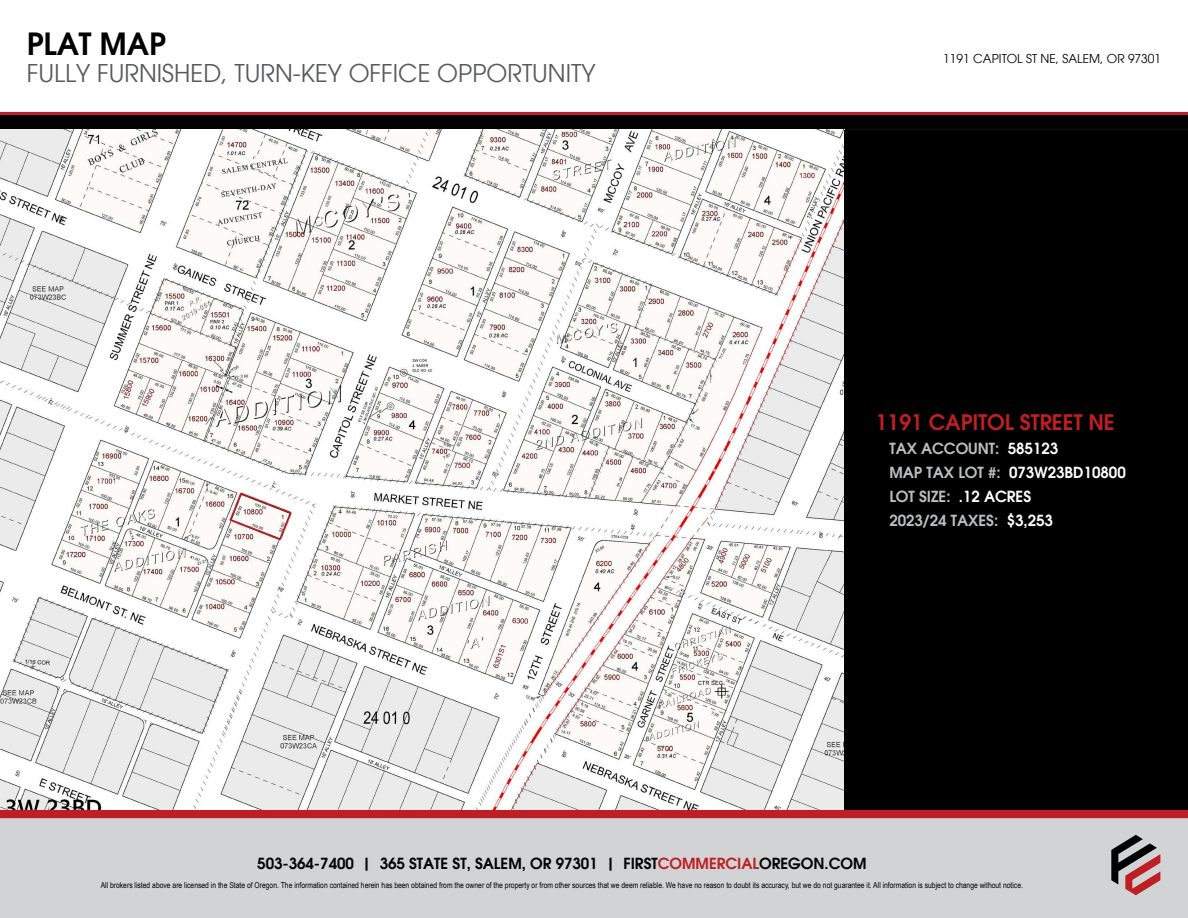
<style>
.page{position:relative;width:1188px;height:918px;background:#fff}
.page>*{position:absolute;margin:0;border:0;box-sizing:border-box;transform-origin:0 0}
.t1{font:600 30px "Avant Garde";color:#000}
.t2{font:24px "Avant Garde";color:#58595b}
.t3{font:600 21px "Avant Garde";color:#be1f24}
.t4{font:600 15px/24px "Avant Garde";color:#bcbec0}
.t5{font:600 15px "Avant Garde";color:#000}
.t6{font:12px "Avant Garde";color:#000}
.t7{font:8.25px "Arial Narrow";color:#000}
.s1{color:#fff}
.s2{color:#be1f24}
</style>
<div class="page">
<div style="left:1px;top:818px;width:1187px;height:100px;background:#d1d3d4"></div>
<div style="left:0;top:115px;width:1188px;height:15px;background:#000"></div>
<hr style="left:0;top:112px;width:1188px;height:3px;background:#be1f24">
<div style="left:0;top:809px;width:1188px;height:9px;background:#be1f24"></div>
<svg style="left:1111px;top:835px;width:49px;height:60px"></svg>
<img style="left:1px;top:130px;width:844px;height:679px">
<div style="left:845px;top:130px;width:343px;height:679px;background:#000"></div>
<h1 class="t1" style="left:27px;top:30px;width:141px">PLAT MAP</h1>
<h2 class="t2" style="left:27px;top:63px;width:570px">FULLY FURNISHED, TURN-KEY OFFICE OPPORTUNITY</h2>
<h3 class="t6" style="left:943px;top:53px;width:219px">1191 CAPITOL ST NE, SALEM, OR 97301</h3>
<h3 class="t3" style="left:876px;top:412px;width:240px">1191 CAPITOL STREET NE</h3>
<h3 class="t4" style="left:889px;top:436px;width:238px">TAX ACCOUNT: <span class="s1">585123<br></span>MAP TAX LOT #: <span class="s1">073W23BD10800<br></span>LOT SIZE: <span class="s1">.12 ACRES<br></span>2023/24 TAXES: <span class="s1">$3,253</span></h3>
<h3 class="t5" style="left:257px;top:856px;width:611px">503-364-7400 | 365 STATE ST, SALEM, OR 97301 | FIRST<span class="s2">COMMERCIAL</span>OREGON.COM</h3>
<p class="t7" style="left:101px;top:882px;width:924px">All brokers listed above are licensed in the State of Oregon. The information contained herein has been obtained from the owner of the property or from other sources that we deem reliable. We have no reason to doubt its accuracy, but we do not guarantee it. All information is subject to change without notice.</p>
</div>
